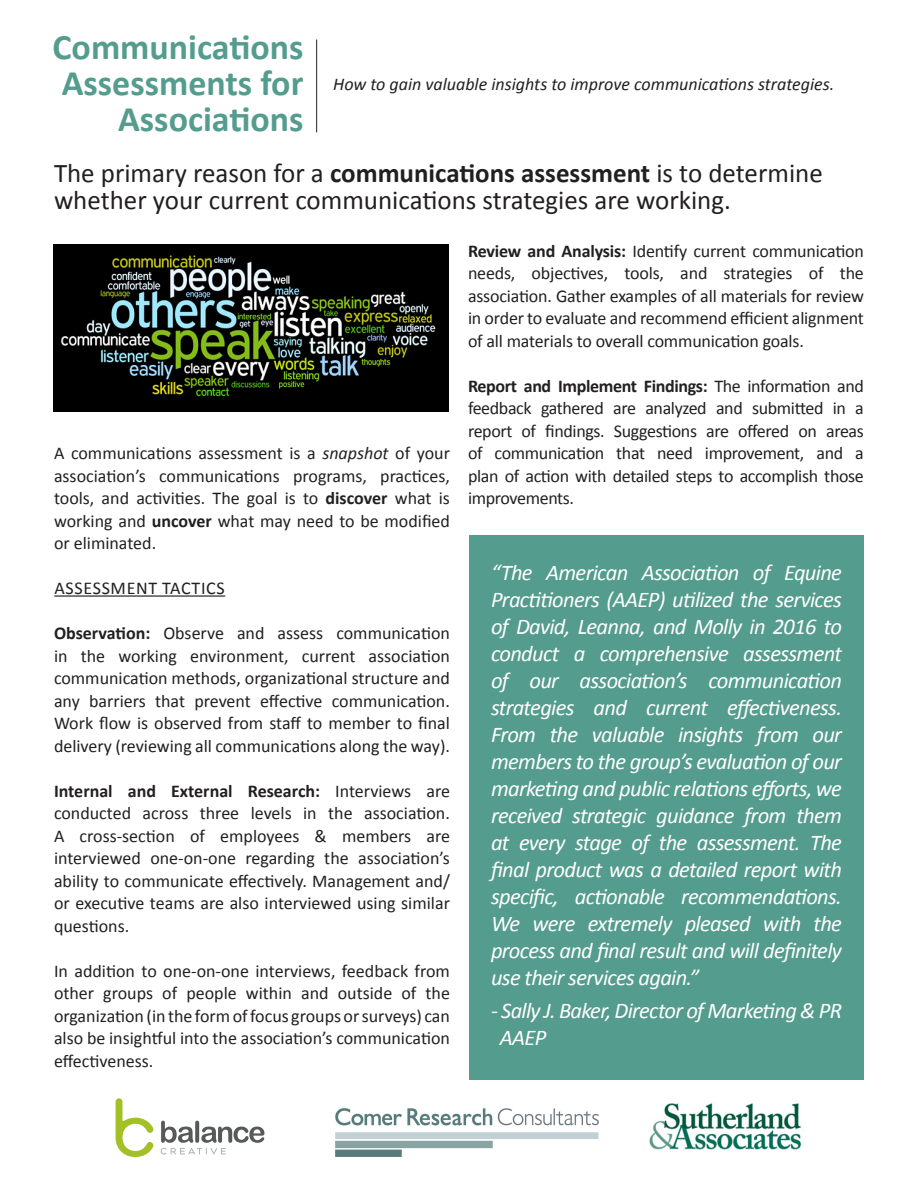
<style>
.page{position:relative;width:918px;height:1188px;background:#fff}
.page>*{position:absolute;margin:0;border:0;box-sizing:border-box;transform-origin:0 0}
.t1{font:700 36px "Calibri";color:#549c8d}
.t2{font:27px/27px "Calibri";color:#231f20}
.t3{font:italic 22.5px/27px "Calibri";letter-spacing:-.03em;color:#fff;text-align:justify}
.t4{font:18px/22.5px "Calibri";color:#231f20;text-align:justify}
.t5{font:italic 18px "Calibri";color:#231f20}
.t6{font:18px "Calibri";letter-spacing:.04em;color:#231f20}
.s1{font-weight:700}
.s2{font-style:italic}
</style>
<div class="page">
<hr style="left:54px;top:595px;width:171px;height:2px;background:#231f20">
<div style="left:469px;top:536px;width:395px;height:544px;background:#549c8d"></div>
<svg style="left:116px;top:1098px;width:38px;height:59px"></svg>
<svg style="left:161px;top:1121px;width:103px;height:34px"></svg>
<img style="left:336px;top:1108px;width:263px;height:49px">
<img style="left:649px;top:1103px;width:153px;height:47px">
<hr style="left:316px;top:40px;width:1px;height:92px;background:#231f20">
<img style="left:54px;top:245px;width:395px;height:167px">
<p class="t1" style="left:53px;top:24px;width:252px">Communications</p>
<p class="t1" style="left:62px;top:60px;width:243px">Assessments for</p>
<p class="t1" style="left:118px;top:96px;width:187px">Associations</p>
<p class="t5" style="left:333px;top:72px;width:503px">How to gain valuable insights to improve communications strategies.</p>
<p class="t2" style="left:54px;top:160px;width:770px">The primary reason for a <span class="s1">communications assessment</span> is to determine whether your current communications strategies are working.</p>
<p class="t4" style="left:54px;top:442px;width:398px">A communications assessment is a <span class="s2">snapshot</span> of your association’s communications programs, practices, tools, and activities. The goal is to <span class="s1">discover</span> what is working and <span class="s1">uncover</span> what may need to be modified or eliminated.</p>
<p class="t6" style="left:54px;top:577px;width:172px">ASSESSMENT TACTICS</p>
<p class="t4" style="left:54px;top:622px;width:397px"><span class="s1">Observation:</span> Observe and assess communication in the working environment, current association communication methods, organizational structure and any barriers that prevent effective communication.<br>Work flow is observed from staff to member to final delivery (reviewing all communications along the way).</p>
<p class="t4" style="left:54px;top:779px;width:398px"><span class="s1">Internal and External Research:</span> Interviews are conducted across three levels in the association.<br>A cross-section of employees &amp; members are interviewed one-on-one regarding the association’s ability to communicate effectively. Management and/ or executive teams are also interviewed using similar questions.</p>
<p class="t4" style="left:54px;top:959px;width:398px">In addition to one-on-one interviews, feedback from other groups of people within and outside of the organization (in the form of focus groups or surveys) can also be insightful into the association’s communication effectiveness.</p>
<p class="t4" style="left:468px;top:239px;width:397px"><span class="s1">Review and Analysis:</span> Identify current communication needs, objectives, tools, and strategies of the association. Gather examples of all materials for review in order to evaluate and recommend efficient alignment of all materials to overall communication goals.</p>
<p class="t4" style="left:468px;top:374px;width:397px"><span class="s1">Report and Implement Findings:</span> The information and feedback gathered are analyzed and submitted in a report of findings. Suggestions are offered on areas of communication that need improvement, and a plan of action with detailed steps to accomplish those improvements.</p>
<p class="t3" style="left:491px;top:558px;width:352px">“The American Association of Equine Practitioners (AAEP) utilized the services of David, Leanna, and Molly in 2016 to conduct a comprehensive assessment of our association’s communication strategies and current effectiveness.<br>From the valuable insights from our members to the group’s evaluation of our marketing and public relations efforts, we received strategic guidance from them at every stage of the assessment. The final product was a detailed report with specific, actionable recommendations.<br>We were extremely pleased with the process and final result and will definitely use their services again.”</p>
<p class="t3" style="left:491px;top:997px;width:352px">- Sally J. Baker, Director of Marketing &amp; PR</p>
<p class="t3" style="left:500px;top:1024px;width:48px">AAEP</p>
</div>
